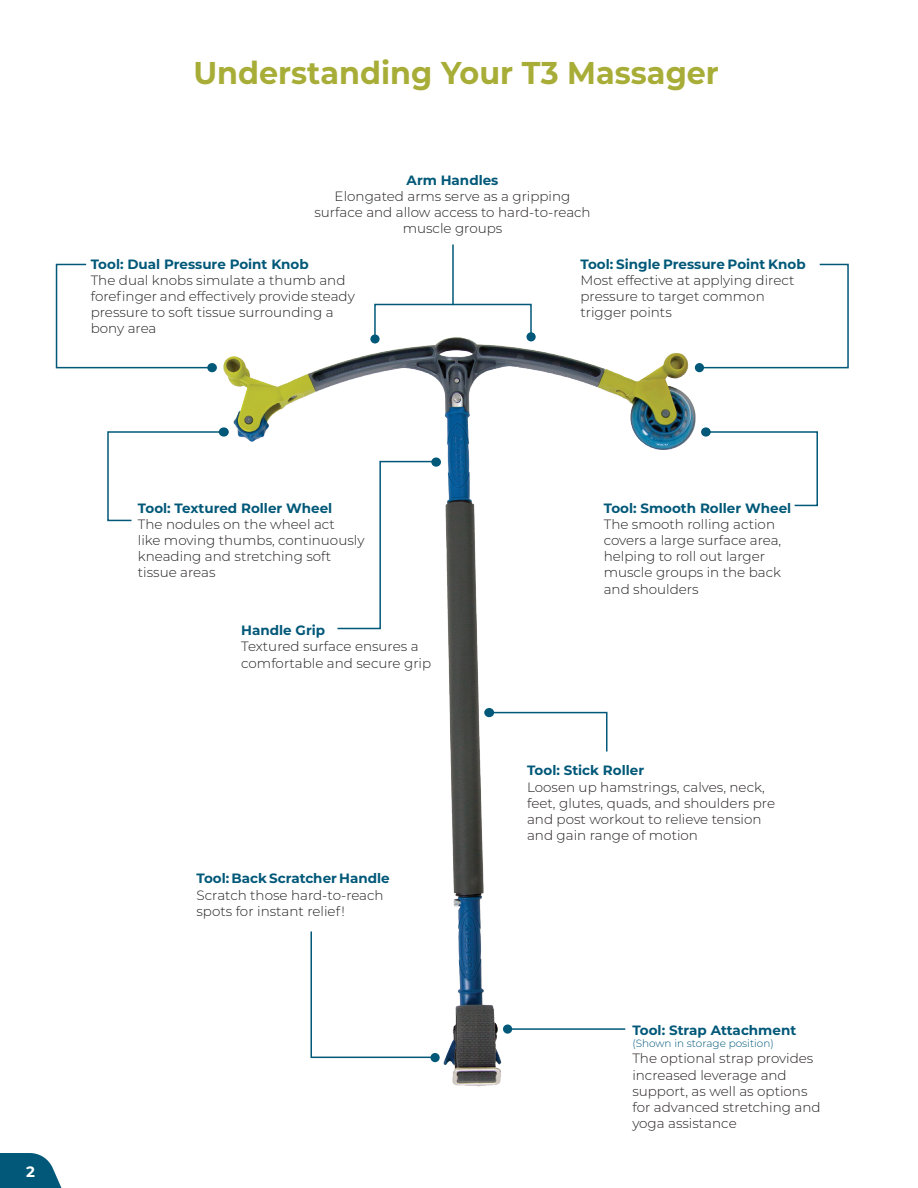
<style>
.page{position:relative;width:918px;height:1188px;background:#fff}
.page>*{position:absolute;margin:0;border:0;box-sizing:border-box;transform-origin:0 0}
.t1{font:700 31.5px "Montserrat";color:#a7ad37;scale:.96 1}
.t2{font:700 15px "Montserrat";color:#fff}
.t3{font:300 13.5px/16.2px "Montserrat";color:#231f20}
.t4{font:700 13.5px "Montserrat";color:#015878}
.t5{font:300 10.5px "Montserrat";color:#015878}
</style>
<div class="page">
<svg style="left:0;top:1153px;width:62px;height:35px;background:#28718c"></svg>
<img style="left:207px;top:332px;width:497px;height:755px">
<svg style="left:107px;top:430px;width:120px;height:92px"></svg>
<div style="left:219px;top:427px;width:10px;height:10px;background:#015878;border-radius:50%"></div>
<svg style="left:703px;top:431px;width:115px;height:76px"></svg>
<svg style="left:701px;top:427px;width:10px;height:10px"></svg>
<svg style="left:336px;top:460px;width:103px;height:170px"></svg>
<div style="left:431px;top:457px;width:10px;height:10px;background:#015878;border-radius:50%"></div>
<svg style="left:699px;top:263px;width:150px;height:106px"></svg>
<div style="left:695px;top:363px;width:9px;height:9px;background:#015878;border-radius:50%"></div>
<svg style="left:55px;top:263px;width:157px;height:106px"></svg>
<div style="left:207px;top:363px;width:10px;height:9px;background:#015878;border-radius:50%"></div>
<svg style="left:486px;top:711px;width:122px;height:42px"></svg>
<div style="left:484px;top:708px;width:10px;height:9px;background:#015878;border-radius:50%"></div>
<svg style="left:310px;top:930px;width:126px;height:129px"></svg>
<div style="left:430px;top:1053px;width:10px;height:9px;background:#015878;border-radius:50%"></div>
<svg style="left:370px;top:335px;width:10px;height:9px"></svg>
<svg style="left:526px;top:332px;width:10px;height:9px"></svg>
<svg style="left:373px;top:303px;width:159px;height:36px"></svg>
<hr style="left:452px;top:244px;width:2px;height:61px;background:#015878">
<hr style="left:506px;top:1028px;width:119px;height:2px;background:#015878">
<div style="left:503px;top:1024px;width:9px;height:10px;background:#015878;border-radius:50%"></div>
<h1 class="t1" style="left:193px;top:51px;width:549px">Understanding Your T3 Massager</h1>
<p class="t4" style="left:407px;top:170px;width:93px">Arm Handles</p>
<p class="t3" style="left:314px;top:187px;width:278px;text-align:center">Elongated arms serve as a gripping surface and allow access to hard-to-reach muscle groups</p>
<p class="t4" style="left:581px;top:254px;width:227px">Tool: Single Pressure Point Knob</p>
<p class="t3" style="left:581px;top:271px;width:215px">Most effective at applying direct pressure to target common trigger points</p>
<p class="t4" style="left:91px;top:254px;width:220px">Tool: Dual Pressure Point Knob</p>
<p class="t3" style="left:91px;top:271px;width:266px">The dual knobs simulate a thumb and forefinger and effectively provide steady pressure to soft tissue surrounding a bony area</p>
<p class="t2" style="left:26px;top:1161px;width:10px">2</p>
<p class="t4" style="left:138px;top:498px;width:196px">Tool: Textured Roller Wheel</p>
<p class="t3" style="left:138px;top:515px;width:228px">The nodules on the wheel act<br>like moving thumbs, continuously kneading and stretching soft tissue areas</p>
<p class="t4" style="left:241px;top:621px;width:85px">Handle Grip</p>
<p class="t3" style="left:241px;top:638px;width:191px">Textured surface ensures a comfortable and secure grip</p>
<p class="t4" style="left:196px;top:869px;width:195px">Tool: Back Scratcher Handle</p>
<p class="t3" style="left:196px;top:886px;width:189px">Scratch those hard-to-reach spots for instant relief!</p>
<p class="t4" style="left:604px;top:498px;width:189px">Tool: Smooth Roller Wheel</p>
<p class="t3" style="left:604px;top:515px;width:179px">The smooth rolling action covers a large surface area, helping to roll out larger muscle groups in the back and shoulders</p>
<p class="t4" style="left:527px;top:761px;width:119px">Tool: Stick Roller</p>
<p class="t3" style="left:527px;top:778px;width:250px">Loosen up hamstrings, calves, neck, feet, glutes, quads, and shoulders pre and post workout to relieve tension and gain range of motion</p>
<p class="t4" style="left:632px;top:1021px;width:165px">Tool: Strap Attachment</p>
<p class="t5" style="left:632px;top:1036px;width:143px">(Shown in storage position)</p>
<p class="t3" style="left:632px;top:1050px;width:190px">The optional strap provides increased leverage and support, as well as options for advanced stretching and yoga assistance</p>
</div>
